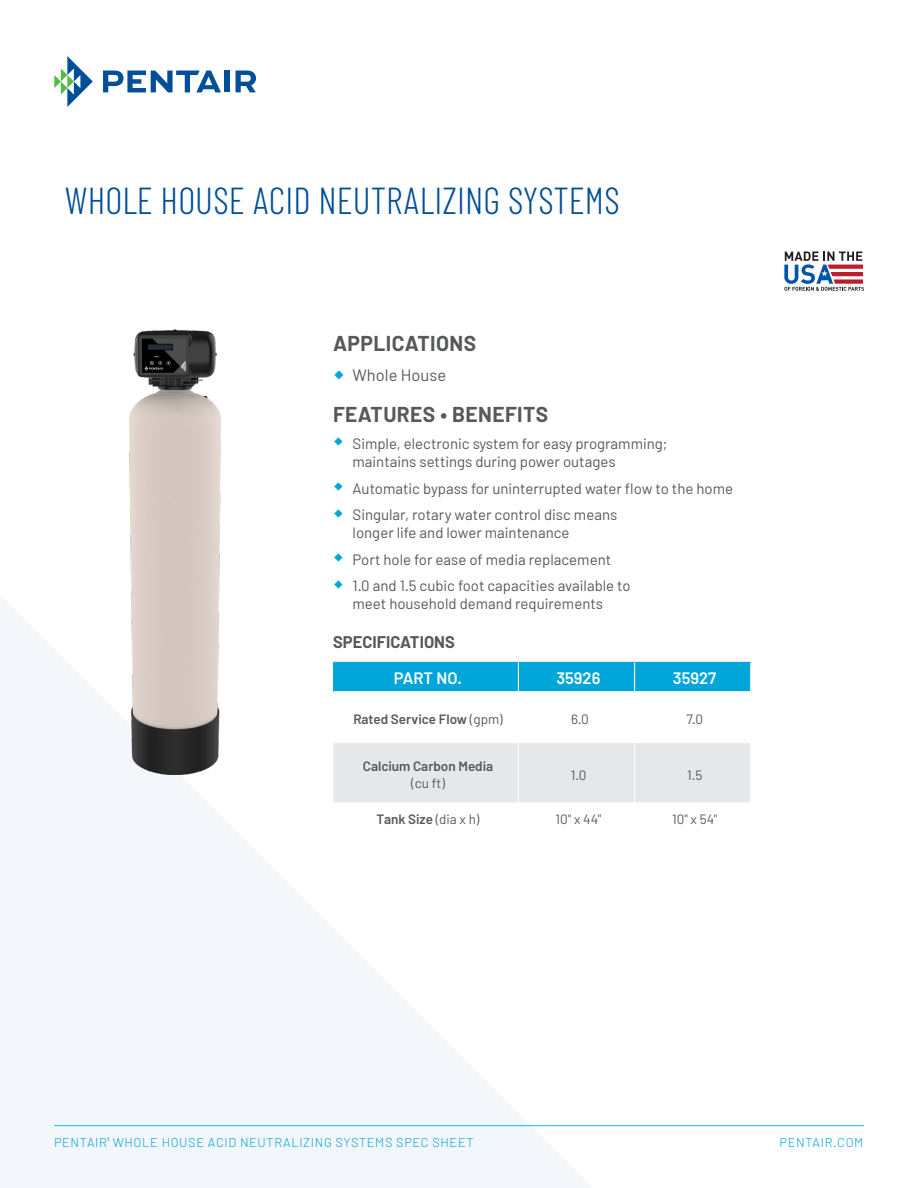
<style>
.page{position:relative;width:918px;height:1188px;background:#fff}
.page>*{position:absolute;margin:0;border:0;box-sizing:border-box;transform-origin:0 0}
.Brand_Name_Line_NS{font:300 37.5px "Barlow Condensed";color:#014e99}
.BodyCopy{font:700 21px "Barlow";letter-spacing:.02em;color:#57585a}
.t1{font:600 16.5px "Barlow";color:#fff}
.regular_text{font:700 16.5px "Barlow";color:#57585a}
.BodyCopy-2{font:16.5px "Barlow";color:#57585a}
.BodyCopy-3{font:15px/18px "Barlow";color:#57585a}
.t2{font:600 13.5px/16.2px "Barlow";color:#57585a;text-align:center}
.t3{font:13.5px "Barlow";color:#57585a}
.Descriptor_InfoLine{font:300 12.75px "Barlow";letter-spacing:.05em;color:#00a5da}
.Descriptor_InfoLine-2{font:500 4.35px "Barlow";color:#00a5da}
.s1{font-weight:400}
</style>
<div class="page">
<svg style="left:0;top:596px;width:608px;height:592px;fill:#f3f6fa"></svg>
<hr style="left:54px;top:1125px;width:810px;height:1px;background:#19b9e4">
<svg style="left:784px;top:252px;width:80px;height:39px"></svg>
<svg style="left:54px;top:56px;width:39px;height:51px"></svg>
<svg style="left:103px;top:71px;width:118px;height:21px"></svg>
<div style="left:225px;top:71px;width:5px;height:21px;background:#014e99"></div>
<svg style="left:236px;top:71px;width:20px;height:21px"></svg>
<img style="left:130px;top:330px;width:90px;height:445px">
<svg style="left:334px;top:691px;width:416px;height:142px"></svg>
<div style="left:334px;top:743px;width:416px;height:59px;background:#e6e7e9"></div>
<div style="left:333px;top:662px;width:418px;height:29px;background:#00a5da"></div>
<hr style="left:518px;top:691px;width:1px;height:52px;background:#fff">
<hr style="left:634px;top:691px;width:1px;height:52px;background:#fff">
<hr style="left:518px;top:743px;width:1px;height:59px;background:#fff">
<hr style="left:634px;top:743px;width:1px;height:59px;background:#fff">
<hr style="left:518px;top:802px;width:1px;height:31px;background:#fff">
<hr style="left:634px;top:802px;width:1px;height:31px;background:#fff">
<p class="Brand_Name_Line_NS" style="left:65px;top:177px;width:557px">WHOLE HOUSE ACID NEUTRALIZING SYSTEMS</p>
<p class="BodyCopy" style="left:333px;top:331px;width:145px">APPLICATIONS</p>
<p class="BodyCopy-2" style="left:353px;top:365px;width:95px">Whole House</p>
<p class="BodyCopy" style="left:333px;top:402px;width:217px">FEATURES • BENEFITS</p>
<p class="BodyCopy-3" style="left:353px;top:434px;width:317px">Simple, electronic system for easy programming; maintains settings during power outages</p>
<p class="BodyCopy-3" style="left:353px;top:479px;width:382px">Automatic bypass for uninterrupted water flow to the home</p>
<p class="BodyCopy-3" style="left:353px;top:505px;width:266px">Singular, rotary water control disc means longer life and lower maintenance</p>
<p class="BodyCopy-3" style="left:353px;top:550px;width:260px">Port hole for ease of media replacement</p>
<p class="BodyCopy-3" style="left:353px;top:577px;width:280px">1.0 and 1.5 cubic foot capacities available to meet household demand requirements</p>
<p class="regular_text" style="left:333px;top:632px;width:123px">SPECIFICATIONS</p>
<p class="t1" style="left:394px;top:668px;width:70px">PART NO.</p>
<p class="t1" style="left:556px;top:668px;width:46px">35926</p>
<p class="t1" style="left:673px;top:668px;width:45px">35927</p>
<p class="t2" style="left:353px;top:711px;width:151px">Rated Service Flow <span class="s1">(gpm)</span></p>
<p class="t3" style="left:571px;top:711px;width:19px">6.0</p>
<p class="t3" style="left:686px;top:711px;width:18px">7.0</p>
<p class="t2" style="left:363px;top:758px;width:132px">Calcium Carbon Media <span class="s1">(cu ft)</span></p>
<p class="t3" style="left:571px;top:766px;width:17px">1.0</p>
<p class="t3" style="left:687px;top:766px;width:17px">1.5</p>
<p class="t2" style="left:377px;top:811px;width:104px">Tank Size <span class="s1">(dia x h)</span></p>
<p class="t3" style="left:556px;top:811px;width:47px">10" x 44"</p>
<p class="t3" style="left:672px;top:811px;width:47px">10" x 54"</p>
<p class="Descriptor_InfoLine" style="left:54px;top:1134px;width:54px">PENTAIR</p>
<p class="Descriptor_InfoLine-2" style="left:108px;top:1136px;width:4px">§</p>
<p class="Descriptor_InfoLine" style="left:113px;top:1134px;width:362px">WHOLE HOUSE ACID NEUTRALIZING SYSTEMS SPEC SHEET</p>
<p class="Descriptor_InfoLine" style="left:780px;top:1134px;width:85px">PENTAIR.COM</p>
</div>
